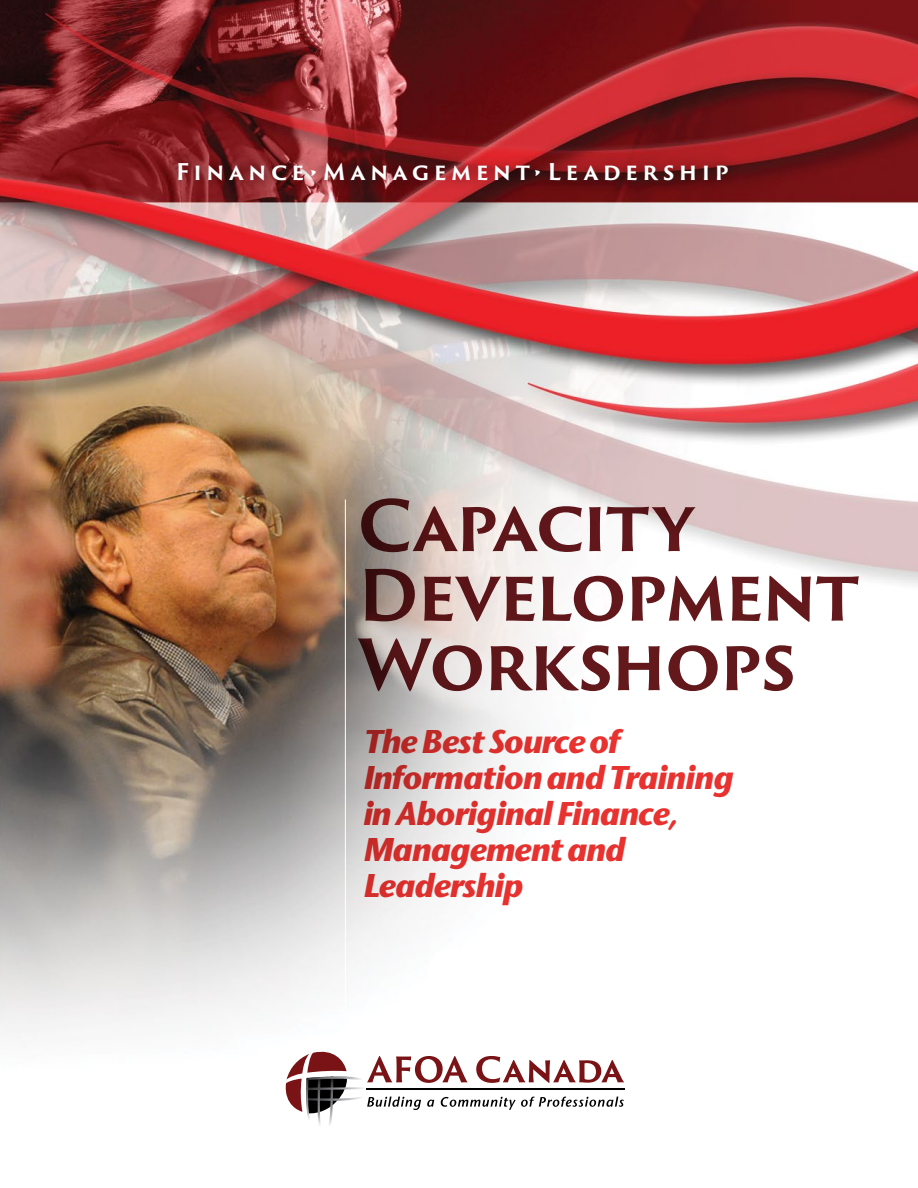
<style>
.page{position:relative;width:918px;height:1188px;background:#fff}
.page>*{position:absolute;margin:0;border:0;box-sizing:border-box;transform-origin:0 0}
.t1{font:700 68.7px/69.6px "Trajan Sans Pro";letter-spacing:-.03em;color:#63181c}
.t2{font:italic 700 32.85px/36.2px "Stone Sans";letter-spacing:-.02em;color:#e7322f}
.t3{font:700 22.5px "Trajan Sans Pro";letter-spacing:.2em;color:#fff}
</style>
<div class="page">
<img style="left:0;top:0;width:918px;height:1031px">
<div style="left:165px;top:149px;width:575px;height:43px;background:#000;opacity:.5"></div>
<hr style="left:345px;top:499px;width:1px;height:689px;background:#fff">
<div style="left:245px;top:1020px;width:673px;height:127px;background:#fff"></div>
<hr style="left:366px;top:1088px;width:259px;height:1px;background:#000">
<svg style="left:286px;top:1052px;width:338px;height:74px"></svg>
<p class="t3" style="left:176px;top:155px;width:554px">Finance •Management •Leadership</p>
<h1 class="t1" style="left:357px;top:490px;width:504px">Capacity<br>Development<br>Workshops</h1>
<p class="t2" style="left:362px;top:723px;width:372px">The Best Source of<br>Information and Training in Aboriginal Finance,<br>Management and<br>Leadership</p>
</div>
